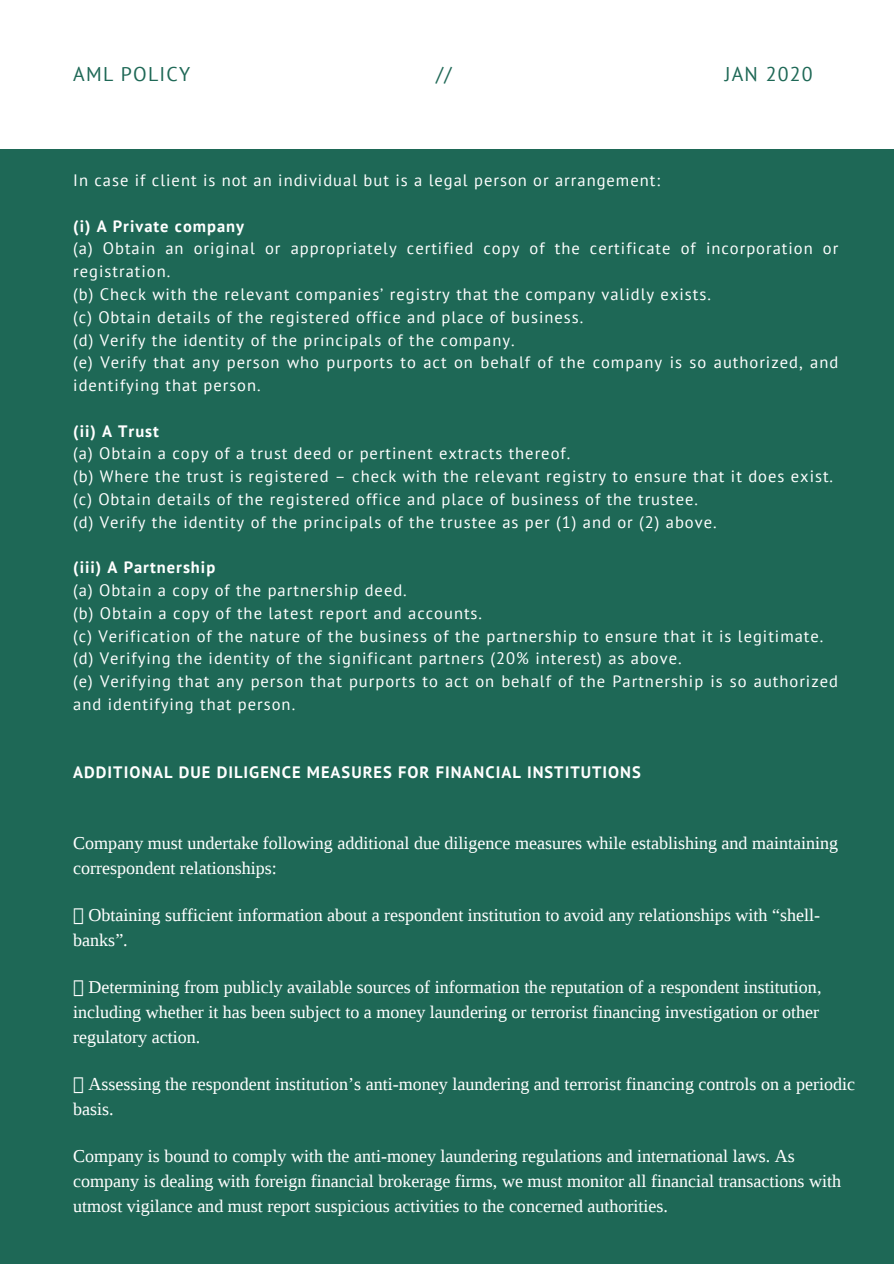
<style>
.page{position:relative;width:894px;height:1264px;background:#fff}
.page>*{position:absolute;margin:0;border:0;box-sizing:border-box;transform-origin:0 0}
.t1{font:19.8px "PT Sans";letter-spacing:.06em;color:#1e6856}
.t2{font:18px/24.8px "Liberation Serif";color:#fff}
.t3{font:16.5px/22.8px "PT Sans";letter-spacing:.06em;color:#fff}
.t4{font:700 16.5px "PT Sans";letter-spacing:.06em;color:#fff}
</style>
<div class="page">
<div style="left:0;top:149px;width:893px;height:1114px;background:#1e6856"></div>
<p class="t1" style="left:73px;top:61px;width:118px">AML POLICY</p>
<p class="t1" style="left:436px;top:61px;width:17px">//</p>
<p class="t1" style="left:724px;top:61px;width:89px">JAN 2020</p>
<p class="t3" style="left:73px;top:169px;width:588px">In case if client is not an individual but is a legal person or arrangement:</p>
<p class="t4" style="left:73px;top:215px;width:172px">(i) A Private company</p>
<p class="t3" style="left:73px;top:237px;width:766px">(a) Obtain an original or appropriately certified copy of the certificate of incorporation or registration.<br>(b) Check with the relevant companies’ registry that the company validly exists.<br>(c) Obtain details of the registered office and place of business.<br>(d) Verify the identity of the principals of the company.<br>(e) Verify that any person who purports to act on behalf of the company is so authorized, and identifying that person.</p>
<p class="t4" style="left:73px;top:420px;width:87px">(ii) A Trust</p>
<p class="t3" style="left:73px;top:442px;width:761px">(a) Obtain a copy of a trust deed or pertinent extracts thereof.<br>(b) Where the trust is registered – check with the relevant registry to ensure that it does exist. (c) Obtain details of the registered office and place of business of the trustee.<br>(d) Verify the identity of the principals of the trustee as per (1) and or (2) above.</p>
<p class="t4" style="left:73px;top:556px;width:143px">(iii) A Partnership</p>
<p class="t3" style="left:73px;top:578px;width:766px">(a) Obtain a copy of the partnership deed.<br>(b) Obtain a copy of the latest report and accounts.<br>(c) Verification of the nature of the business of the partnership to ensure that it is legitimate. (d) Verifying the identity of the significant partners (20% interest) as above.<br>(e) Verifying that any person that purports to act on behalf of the Partnership is so authorized and identifying that person.</p>
<p class="t4" style="left:73px;top:761px;width:569px">ADDITIONAL DUE DILIGENCE MEASURES FOR FINANCIAL INSTITUTIONS</p>
<p class="t2" style="left:73px;top:830px;width:766px">Company must undertake following additional due diligence measures while establishing and maintaining correspondent relationships:</p>
<p class="t2" style="left:73px;top:902px;width:748px;text-indent:15px">Obtaining sufficient information about a respondent institution to avoid any relationships with “shell&shy;banks”.</p>
<p class="t2" style="left:73px;top:974px;width:749px;text-indent:15px">Determining from publicly available sources of information the reputation of a respondent institution, including whether it has been subject to a money laundering or terrorist financing investigation or other regulatory action.</p>
<p class="t2" style="left:73px;top:1071px;width:783px;text-indent:15px">Assessing the respondent institution’s anti-money laundering and terrorist financing controls on a periodic basis.</p>
<p class="t2" style="left:73px;top:1143px;width:769px">Company is bound to comply with the anti-money laundering regulations and international laws. As company is dealing with foreign financial brokerage firms, we must monitor all financial transactions with utmost vigilance and must report suspicious activities to the concerned authorities.</p>
</div>
